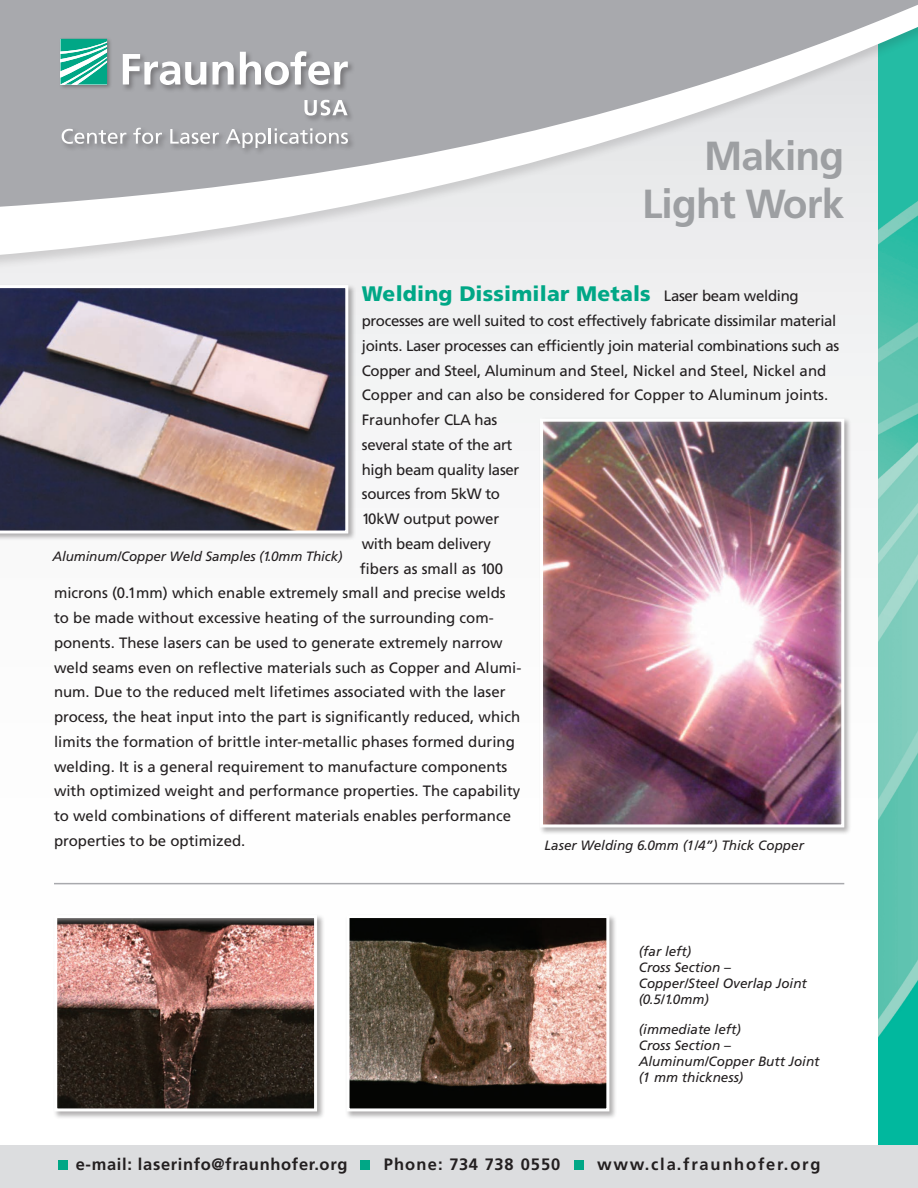
<style>
.page{position:relative;width:918px;height:1188px;background:#fff}
.page>*{position:absolute;margin:0;border:0;box-sizing:border-box;transform-origin:0 0}
.t1{font:700 40.65px/47.7px "Frutiger";letter-spacing:-.02em;color:#9d9fa2;text-align:right}
.t2{font:900 21px "Frutiger";letter-spacing:.01em;color:#00a786}
.t3{font:700 16.5px "Frutiger";letter-spacing:.04em;color:#231f20}
.t4{font:700 16.5px "Frutiger";letter-spacing:.11em;color:#231f20}
.t5{font:700 16.5px "Frutiger";letter-spacing:.065em;color:#231f20}
.t6{font:15px "Frutiger";color:#231f20}
.t7{font:15px "Frutiger";letter-spacing:-.02em;color:#231f20}
.t8{font:italic 13.5px/16.2px "Frutiger";color:#231f20}
.s1{font-weight:400;font-size:15px;color:#231f20}
</style>
<div class="page">
<div style="left:0;top:0;width:918px;height:1183px;background:linear-gradient(to right,#fdfcfc,#f7f8f8)"></div>
<img style="left:879px;top:270px;width:39px;height:876px">
<div style="left:0;top:0;width:918px;height:270px;background:#231f20;opacity:.15"></div>
<svg style="left:0;top:0;width:918px;height:256px"></svg>
<div style="left:0;top:1146px;width:918px;height:42px;background:#dcdddf"></div>
<div style="left:59px;top:1160px;width:9px;height:10px;background:#00a786"></div>
<div style="left:360px;top:1160px;width:10px;height:10px;background:#00a786"></div>
<div style="left:574px;top:1160px;width:9px;height:10px;background:#00a786"></div>
<div style="left:59px;top:38px;width:54px;height:52px;background:#231f20;opacity:.35"></div>
<svg style="left:61px;top:39px;width:46px;height:46px"></svg>
<div style="left:121px;top:50px;width:235px;height:43px;background:#231f20;opacity:.35"></div>
<svg style="left:123px;top:51px;width:225px;height:34px"></svg>
<div style="left:303px;top:99px;width:22px;height:24px;background:#231f20;opacity:.35"></div>
<div style="left:320px;top:99px;width:18px;height:24px;background:#231f20;opacity:.35"></div>
<div style="left:331px;top:99px;width:24px;height:24px;background:#231f20;opacity:.35"></div>
<svg style="left:304px;top:100px;width:44px;height:16px"></svg>
<div style="left:61px;top:128px;width:20px;height:24px;background:#a1a1a5"></div>
<div style="left:74px;top:132px;width:18px;height:20px;background:#9e9fa3"></div>
<div style="left:86px;top:132px;width:18px;height:19px;background:#a1a2a6"></div>
<div style="left:98px;top:129px;width:16px;height:23px;background:#a1a2a6"></div>
<div style="left:107px;top:132px;width:18px;height:20px;background:#9d9ea2"></div>
<div style="left:119px;top:132px;width:15px;height:19px;background:#231f20;opacity:.35"></div>
<svg style="left:62px;top:129px;width:64px;height:15px"></svg>
<div style="left:132px;top:127px;width:17px;height:25px;background:#a6a7ab"></div>
<div style="left:141px;top:132px;width:20px;height:20px;background:#a0a0a4"></div>
<div style="left:154px;top:132px;width:15px;height:19px;background:#231f20;opacity:.35"></div>
<svg style="left:133px;top:128px;width:29px;height:16px"></svg>
<div style="left:169px;top:128px;width:18px;height:23px;background:#9e9fa3"></div>
<div style="left:179px;top:132px;width:18px;height:20px;background:#9c9ca0"></div>
<div style="left:191px;top:132px;width:15px;height:20px;background:#9e9fa2"></div>
<div style="left:199px;top:132px;width:19px;height:20px;background:#9f9fa3"></div>
<div style="left:211px;top:132px;width:15px;height:19px;background:#a3a4a8"></div>
<svg style="left:170px;top:129px;width:49px;height:15px"></svg>
<div style="left:225px;top:128px;width:23px;height:23px;background:#a6a7ab"></div>
<div style="left:241px;top:132px;width:19px;height:23px;background:#a2a3a7"></div>
<div style="left:254px;top:132px;width:19px;height:23px;background:#231f20;opacity:.35"></div>
<div style="left:267px;top:127px;width:12px;height:24px;background:#a4a5a9"></div>
<div style="left:274px;top:127px;width:10px;height:24px;background:#a4a5a9"></div>
<div style="left:279px;top:132px;width:16px;height:20px;background:#a6a7ab"></div>
<div style="left:288px;top:132px;width:18px;height:20px;background:#a3a4a8"></div>
<div style="left:299px;top:129px;width:16px;height:23px;background:#a6a7ab"></div>
<div style="left:309px;top:127px;width:11px;height:24px;background:#a2a3a7"></div>
<div style="left:314px;top:132px;width:20px;height:20px;background:#a5a6aa"></div>
<div style="left:328px;top:132px;width:18px;height:19px;background:#a5a6aa"></div>
<div style="left:340px;top:132px;width:16px;height:20px;background:#231f20;opacity:.35"></div>
<svg style="left:226px;top:128px;width:122px;height:20px"></svg>
<div style="left:0;top:284px;width:356px;height:257px;background:#231f20;opacity:.35"></div>
<svg style="left:0;top:285px;width:348px;height:249px"></svg>
<div style="left:539px;top:418px;width:313px;height:417px;background:#231f20;opacity:.35"></div>
<img style="left:544px;top:423px;width:296px;height:400px">
<div style="left:540px;top:419px;width:304px;height:408px;border:3px solid #fff"></div>
<hr style="left:54px;top:883px;width:790px;height:1px;background:#a8a9ad">
<div style="left:53px;top:914px;width:272px;height:205px;background:#231f20;opacity:.35"></div>
<img style="left:58px;top:919px;width:255px;height:188px">
<div style="left:54px;top:915px;width:263px;height:196px;border:3px solid #fff"></div>
<div style="left:346px;top:914px;width:271px;height:205px;background:#231f20;opacity:.35"></div>
<img style="left:351px;top:919px;width:254px;height:188px">
<div style="left:347px;top:915px;width:262px;height:196px;border:3px solid #fff"></div>
<p class="t1" style="left:642px;top:132px;width:204px">Making<br>Light Work</p>
<p class="t2" style="left:362px;top:281px;width:438px">Welding Dissimilar Metals <span class="s1">Laser beam welding</span></p>
<p class="t7" style="left:362px;top:312px;width:476px">processes are well suited to cost effectively fabricate dissimilar material</p>
<p class="t7" style="left:362px;top:337px;width:479px">joints. Laser processes can efficiently join material combinations such as</p>
<p class="t6" style="left:362px;top:362px;width:466px">Copper and Steel, Aluminum and Steel, Nickel and Steel, Nickel and</p>
<p class="t6" style="left:362px;top:386px;width:468px">Copper and can also be considered for Copper to Aluminum joints.</p>
<p class="t6" style="left:362px;top:411px;width:137px">Fraunhofer CLA has</p>
<p class="t7" style="left:362px;top:436px;width:152px">several state of the art</p>
<p class="t7" style="left:362px;top:461px;width:159px">high beam quality laser</p>
<p class="t7" style="left:362px;top:485px;width:140px">sources from 5kW to</p>
<p class="t6" style="left:362px;top:510px;width:139px">10kW output power</p>
<p class="t7" style="left:362px;top:535px;width:131px">with beam delivery</p>
<p class="t6" style="left:360px;top:560px;width:145px">fibers as small as 100</p>
<p class="t6" style="left:54px;top:584px;width:453px">microns (0.1mm) which enable extremely small and precise welds</p>
<p class="t6" style="left:54px;top:609px;width:441px">to be made without excessive heating of the surrounding com-</p>
<p class="t6" style="left:54px;top:634px;width:450px">ponents. These lasers can be used to generate extremely narrow</p>
<p class="t6" style="left:54px;top:659px;width:469px">weld seams even on reflective materials such as Copper and Alumi-</p>
<p class="t6" style="left:54px;top:683px;width:453px">num. Due to the reduced melt lifetimes associated with the laser</p>
<p class="t6" style="left:54px;top:708px;width:468px">process, the heat input into the part is significantly reduced, which</p>
<p class="t6" style="left:54px;top:733px;width:462px">limits the formation of brittle inter-metallic phases formed during</p>
<p class="t6" style="left:54px;top:758px;width:455px">welding. It is a general requirement to manufacture components</p>
<p class="t6" style="left:54px;top:782px;width:468px">with optimized weight and performance properties. The capability</p>
<p class="t6" style="left:54px;top:807px;width:459px">to weld combinations of different materials enables performance</p>
<p class="t6" style="left:54px;top:832px;width:193px">properties to be optimized.</p>
<p class="t8" style="left:52px;top:548px;width:292px">Aluminum/Copper Weld Samples (1.0mm Thick)</p>
<p class="t8" style="left:544px;top:837px;width:261px">Laser Welding 6.0mm (1/4”) Thick Copper</p>
<p class="t8" style="left:639px;top:943px;width:94px">(far left)<br>Cross Section –</p>
<p class="t8" style="left:639px;top:975px;width:170px">Copper/Steel Overlap Joint (0.5/1.0mm)</p>
<p class="t8" style="left:639px;top:1021px;width:182px">(immediate left)<br>Cross Section –<br>Aluminum/Copper Butt Joint (1 mm thickness)</p>
<p class="t3" style="left:76px;top:1154px;width:273px">e-mail: laserinfo@fraunhofer.org</p>
<p class="t5" style="left:384px;top:1154px;width:178px">Phone: 734 738 0550</p>
<p class="t4" style="left:597px;top:1154px;width:225px">www.cla.fraunhofer.org</p>
</div>
